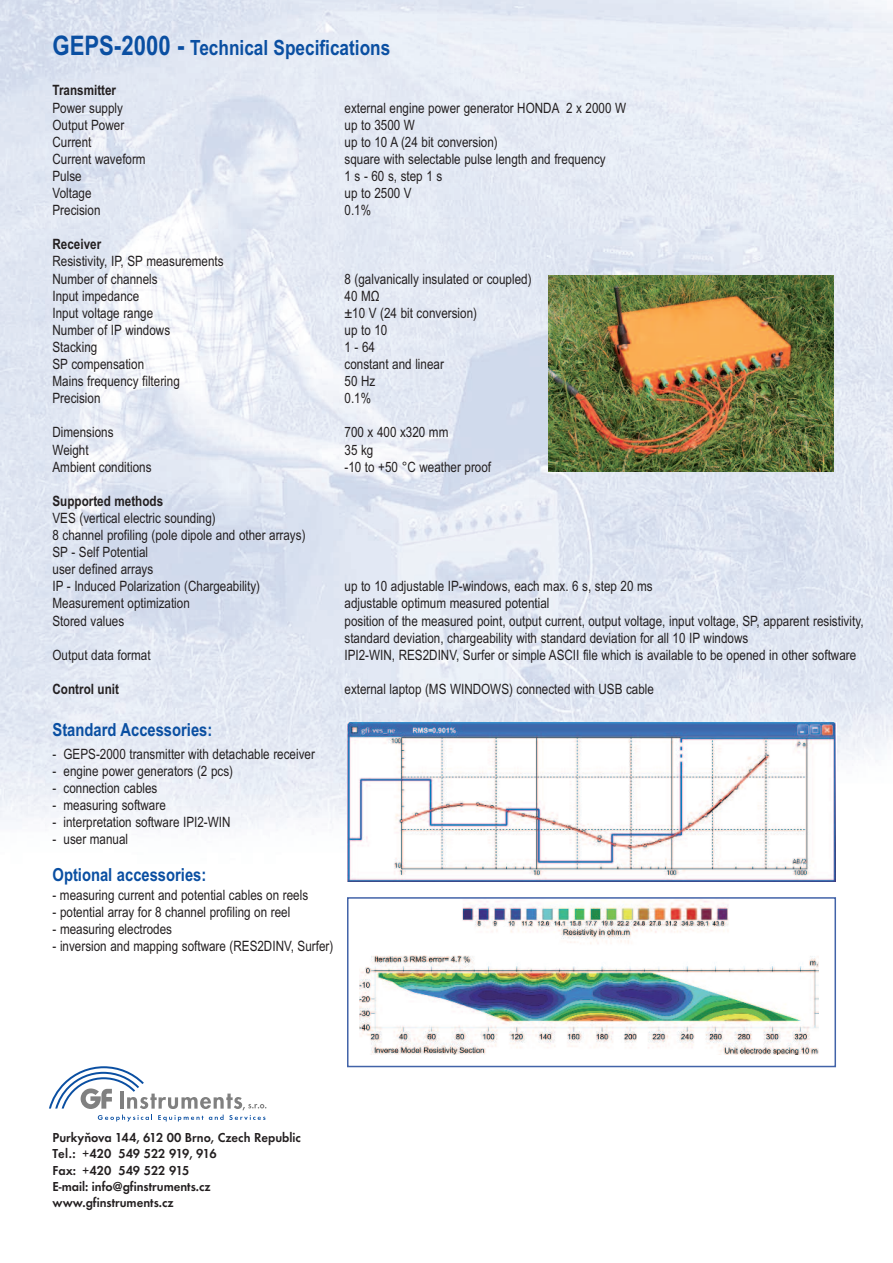
<style>
.page{position:relative;width:893px;height:1263px;background:#fff}
.page>*{position:absolute;margin:0;border:0;box-sizing:border-box;transform-origin:0 0}
.t1{font:700 21px "Arial Narrow";color:#0a4fa2}
.t2{font:700 18px "Arial Narrow";color:#0a4fa2}
.t3{font:14.25px/17.1px "Arial Narrow";color:#231f20}
.t4{font:700 14.25px "Arial Narrow";color:#231f20}
.t5{font:14.25px "Arial Narrow";letter-spacing:.125em;color:#231f20}
.t6{font:600 13.5px/16.2px "Futura TCE";color:#231f20;scale:.95 1}
.s1{font-size:27px}
</style>
<div class="page">
<img style="left:0;top:0;width:893px;height:831px">
<svg style="left:49px;top:1066px;width:217px;height:55px"></svg>
<div style="left:347px;top:722px;width:489px;height:171px;background:#fff"></div>
<img style="left:347px;top:722px;width:488px;height:159px">
<img style="left:360px;top:900px;width:459px;height:154px">
<div style="left:347px;top:897px;width:489px;height:170px;border:2px solid #4263a8"></div>
<img style="left:549px;top:276px;width:285px;height:196px">
<h1 class="t1" style="left:53px;top:36px;width:339px"><span class="s1">GEPS-2000 -</span> Technical Specifications</h1>
<p class="t4" style="left:53px;top:82px;width:65px">Transmitter</p>
<p class="t3" style="left:53px;top:99px;width:72px">Power supply</p>
<p class="t3" style="left:344px;top:99px;width:283px">external engine power generator HONDA 2 x 2000 W</p>
<p class="t3" style="left:53px;top:116px;width:73px">Output Power</p>
<p class="t3" style="left:344px;top:116px;width:72px">up to 3500 W</p>
<p class="t3" style="left:53px;top:133px;width:40px">Current</p>
<p class="t3" style="left:344px;top:133px;width:155px">up to 10 A (24 bit conversion)</p>
<p class="t3" style="left:53px;top:150px;width:95px">Current waveform</p>
<p class="t3" style="left:344px;top:150px;width:263px">square with selectable pulse length and frequency</p>
<p class="t3" style="left:53px;top:167px;width:31px">Pulse</p>
<p class="t5" style="left:344px;top:168px;width:99px">1s-60s,step1s</p>
<p class="t3" style="left:53px;top:185px;width:40px">Voltage</p>
<p class="t3" style="left:344px;top:185px;width:69px">up to 2500 V</p>
<p class="t3" style="left:53px;top:202px;width:50px">Precision</p>
<p class="t3" style="left:344px;top:202px;width:28px">0.1%</p>
<p class="t4" style="left:53px;top:236px;width:50px">Receiver</p>
<p class="t3" style="left:53px;top:253px;width:173px">Resistivity, IP, SP measurements<br>Number of channels</p>
<p class="t3" style="left:344px;top:270px;width:189px">8 (galvanically insulated or coupled)</p>
<p class="t3" style="left:53px;top:287px;width:88px">Input impedance</p>
<p class="t3" style="left:344px;top:287px;width:37px">40 MΩ</p>
<p class="t3" style="left:53px;top:304px;width:102px">Input voltage range</p>
<p class="t3" style="left:344px;top:304px;width:134px">±10 V (24 bit conversion)</p>
<p class="t3" style="left:53px;top:321px;width:119px">Number of IP windows</p>
<p class="t3" style="left:344px;top:321px;width:44px">up to 10</p>
<p class="t3" style="left:53px;top:338px;width:46px">Stacking</p>
<p class="t3" style="left:344px;top:338px;width:32px">1-64</p>
<p class="t3" style="left:53px;top:356px;width:93px">SP compensation</p>
<p class="t3" style="left:344px;top:356px;width:101px">constant and linear</p>
<p class="t3" style="left:53px;top:373px;width:129px">Mains frequency filtering</p>
<p class="t3" style="left:344px;top:373px;width:32px">50 Hz</p>
<p class="t3" style="left:53px;top:390px;width:50px">Precision</p>
<p class="t3" style="left:344px;top:390px;width:28px">0.1%</p>
<p class="t3" style="left:53px;top:424px;width:63px">Dimensions</p>
<p class="t3" style="left:344px;top:424px;width:105px">700 x 400 x320 mm</p>
<p class="t3" style="left:53px;top:441px;width:38px">Weight</p>
<p class="t3" style="left:344px;top:441px;width:30px">35 kg</p>
<p class="t3" style="left:53px;top:458px;width:101px">Ambient conditions</p>
<p class="t3" style="left:344px;top:458px;width:148px">-10 to +50 °C weather proof</p>
<p class="t4" style="left:53px;top:493px;width:112px">Supported methods</p>
<p class="t3" style="left:53px;top:509px;width:255px">VES (vertical electric sounding)<br>8 channel profiling (pole dipole and other arrays)<br>SP - Self Potential<br>user defined arrays<br>IP - Induced Polarization (Chargeability)</p>
<p class="t3" style="left:344px;top:578px;width:310px">up to 10 adjustable IP-windows, each max. 6 s, step 20 ms</p>
<p class="t3" style="left:53px;top:595px;width:139px">Measurement optimization</p>
<p class="t3" style="left:344px;top:595px;width:206px">adjustable optimum measured potential</p>
<p class="t3" style="left:53px;top:612px;width:73px">Stored values</p>
<p class="t3" style="left:344px;top:612px;width:521px">position of the measured point, output current, output voltage, input voltage, SP, apparent resistivity, standard deviation, chargeability with standard deviation for all 10 IP windows</p>
<p class="t3" style="left:53px;top:646px;width:100px">Output data format</p>
<p class="t3" style="left:344px;top:646px;width:513px">IPI2-WIN, RES2DINV, Surfer or simple ASCII file which is available to be opened in other software</p>
<p class="t4" style="left:53px;top:681px;width:68px">Control unit</p>
<p class="t3" style="left:344px;top:680px;width:311px">external laptop (MS WINDOWS) connected with USB cable</p>
<p class="t2" style="left:53px;top:719px;width:161px">Standard Accessories:</p>
<p class="t3" style="left:53px;top:745px;width:264px">- GEPS-2000 transmitter with detachable receiver</p>
<p class="t3" style="left:53px;top:762px;width:182px">- engine power generators (2 pcs)</p>
<p class="t3" style="left:53px;top:779px;width:106px">- connection cables</p>
<p class="t3" style="left:53px;top:796px;width:115px">- measuring software</p>
<p class="t3" style="left:53px;top:813px;width:179px">- interpretation software IPI2-WIN</p>
<p class="t3" style="left:53px;top:830px;width:77px">- user manual</p>
<p class="t2" style="left:53px;top:864px;width:155px">Optional accessories:</p>
<p class="t3" style="left:53px;top:886px;width:257px">- measuring current and potential cables on reels</p>
<p class="t3" style="left:53px;top:903px;width:239px">- potential array for 8 channel profiling on reel</p>
<p class="t3" style="left:53px;top:920px;width:121px">- measuring electrodes</p>
<p class="t3" style="left:53px;top:938px;width:282px">- inversion and mapping software (RES2DINV, Surfer)</p>
<p class="t6" style="left:53px;top:1129px;width:263px">Purkyňova 144, 612 00 Brno, Czech Republic<br>Tel.: +420 549 522 919, 916<br>Fax: +420 549 522 915<br>E-mail: info@gfinstruments.cz www.gfinstruments.cz</p>
</div>
